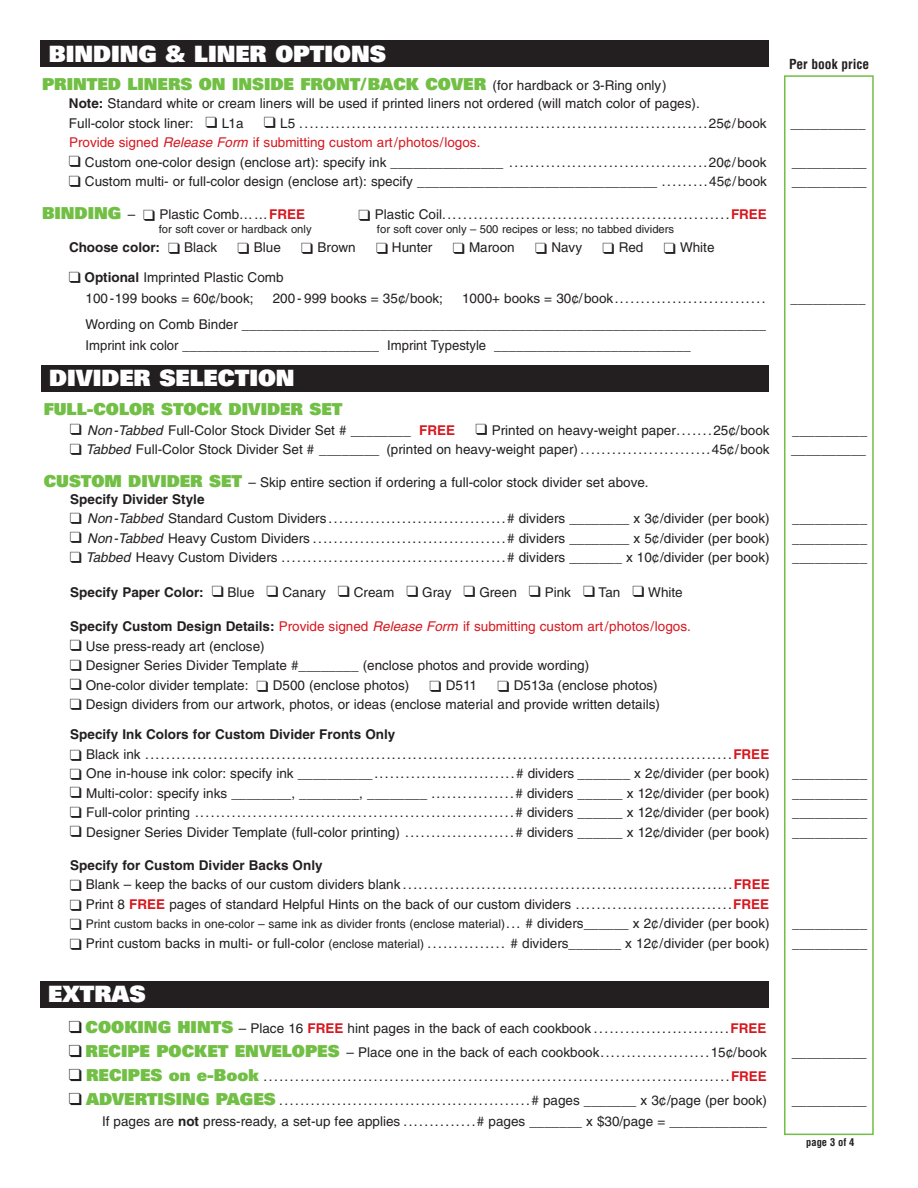
<style>
.page{position:relative;width:918px;height:1188px;background:#fff}
.page>*{position:absolute;margin:0;border:0;box-sizing:border-box;transform-origin:0 0}
.t1{font:900 22.5px "Univers";color:#fff}
.t2{font:900 16.5px "Univers";color:#71bf44}
.t3{font:13.5px/21px "Helvetica";color:#231f20}
.t4{font:13.5px "Helvetica";color:#d8171f}
.t5{font:700 13.5px "Helvetica";color:#231f20}
.t6{font:700 condensed 13.5px "Helvetica";color:#231f20}
.t7{font:12px "Helvetica";color:#231f20}
.t8{font:11.25px "Helvetica";color:#231f20}
.t9{font:700 condensed 10.5px "Helvetica";color:#231f20}
.s1{font-family:"Helvetica";font-weight:400;font-size:13.5px;color:#231f20}
.s2{font-weight:700}
.s3{font-style:italic}
.s4{font-family:"Univers";font-weight:900;font-size:16.5px;color:#71bf44}
.s5{font-weight:700;color:#d8171f}
.s6{font-weight:400}
.s7{font-weight:700;color:#231f20}
.s8{font-size:13.5px}
.s9{font-size:12px}
</style>
<div class="page">
<div style="left:40px;top:40px;width:729px;height:28px;background:#231f20"></div>
<div style="left:784px;top:75px;width:90px;height:1060px;border:2px solid #71bf44"></div>
<div style="left:41px;top:365px;width:728px;height:27px;background:#231f20"></div>
<div style="left:40px;top:981px;width:729px;height:27px;background:#231f20"></div>
<h1 class="t1" style="left:49px;top:45px;width:339px">BINDING &amp; LINER OPTIONS</h1>
<p class="t6" style="left:789px;top:57px;width:82px">Per book price</p>
<p class="t2" style="left:42px;top:79px;width:626px">PRINTED LINERS ON INSIDE FRONT/BACK COVER <span class="s1">(for hardback or 3-Ring only)</span></p>
<p class="t3" style="left:69px;top:95px;width:632px;line-height:19.5px"><span class="s2">Note:</span> Standard white or cream liners will be used if printed liners not ordered (will match color of pages).<br>Full-color stock liner: ❑ L1a</p>
<p class="t3" style="left:264px;top:114px;width:504px">❑ L5 ..............................................................................25¢/book</p>
<p class="t3" style="left:790px;top:114px;width:77px">__________</p>
<p class="t4" style="left:69px;top:138px;width:413px">Provide signed <span class="s3">Release Form</span> if submitting custom art/photos/logos.</p>
<p class="t3" style="left:69px;top:153px;width:699px">❑ Custom one-color design (enclose art): specify ink _______________ ......................................20¢/book</p>
<p class="t3" style="left:792px;top:153px;width:77px">__________</p>
<p class="t3" style="left:69px;top:173px;width:700px">❑ Custom multi- or full-color design (enclose art): specify ________________________________ .........45¢/book</p>
<p class="t3" style="left:792px;top:173px;width:77px">__________</p>
<p class="t3" style="left:42px;top:206px;width:265px"><span class="s4">BINDING</span> – ❑ Plastic Comb……<span class="s5">FREE</span></p>
<p class="t3" style="left:359px;top:206px;width:410px">❑ Plastic Coil.......................................................<span class="s5">FREE</span></p>
<p class="t8" style="left:159px;top:225px;width:154px">for soft cover or hardback only</p>
<p class="t8" style="left:377px;top:225px;width:299px">for soft cover only – 500 recipes or less; no tabbed dividers</p>
<p class="t5" style="left:69px;top:243px;width:150px">Choose color: ❑ <span class="s6">Black</span></p>
<p class="t3" style="left:238px;top:239px;width:44px">❑ Blue</p>
<p class="t3" style="left:302px;top:239px;width:56px">❑ Brown</p>
<p class="t3" style="left:376px;top:239px;width:58px">❑ Hunter</p>
<p class="t3" style="left:453px;top:239px;width:63px">❑ Maroon</p>
<p class="t3" style="left:535px;top:239px;width:48px">❑ Navy</p>
<p class="t3" style="left:603px;top:239px;width:42px">❑ Red</p>
<p class="t3" style="left:664px;top:239px;width:52px">❑ White</p>
<p class="t3" style="left:85px;top:269px;width:200px;text-indent:-16px">❑ <span class="s2">Optional</span> Imprinted Plastic Comb<br>100-199 books = 60¢/book;</p>
<p class="t3" style="left:273px;top:290px;width:172px">200- 999 books = 35¢/book;</p>
<p class="t3" style="left:462px;top:290px;width:305px">1000+ books = 30¢/book.............................</p>
<p class="t3" style="left:790px;top:290px;width:77px">__________</p>
<p class="t3" style="left:85px;top:315px;width:682px">Wording on Comb Binder ________________________________________________________________________<br>Imprint ink color ___________________________ Imprint Typestyle ___________________________</p>
<h1 class="t1" style="left:49px;top:370px;width:247px">DIVIDER SELECTION</h1>
<p class="t2" style="left:44px;top:403px;width:300px">FULL-COLOR STOCK DIVIDER SET</p>
<p class="t3" style="left:70px;top:421px;width:386px">❑ <span class="s3">Non-Tabbed</span> Full-Color Stock Divider Set # ________ <span class="s5">FREE</span></p>
<p class="t3" style="left:476px;top:421px;width:295px">❑ Printed on heavy-weight paper.......25¢/book</p>
<p class="t3" style="left:792px;top:421px;width:77px">__________</p>
<p class="t3" style="left:70px;top:440px;width:701px">❑ <span class="s3">Tabbed</span> Full-Color Stock Divider Set # ________ (printed on heavy-weight paper) .........................45¢/book</p>
<p class="t3" style="left:791px;top:440px;width:77px">__________</p>
<p class="t3" style="left:70px;top:476px;width:580px;line-height:16.5px;text-indent:-27px"><span class="s4">CUSTOM DIVIDER SET</span> – Skip entire section if ordering a full-color stock divider set above.<br><span class="s2">Specify Divider Style</span></p>
<p class="t3" style="left:70px;top:509px;width:701px">❑ <span class="s3">Non-Tabbed</span> Standard Custom Dividers ..................................# dividers ________ x 3¢/divider (per book)</p>
<p class="t3" style="left:792px;top:509px;width:77px">__________</p>
<p class="t3" style="left:70px;top:529px;width:701px">❑ <span class="s3">Non-Tabbed</span> Heavy Custom Dividers .....................................# dividers ________ x 5¢/divider (per book)</p>
<p class="t3" style="left:792px;top:529px;width:77px">__________</p>
<p class="t3" style="left:70px;top:548px;width:701px">❑ <span class="s3">Tabbed</span> Heavy Custom Dividers ...........................................# dividers _______ x 10¢/divider (per book)</p>
<p class="t3" style="left:792px;top:548px;width:77px">__________</p>
<p class="t3" style="left:70px;top:583px;width:614px"><span class="s2">Specify Paper Color:</span> ❑ Blue ❑ Canary ❑ Cream ❑ Gray ❑ Green ❑ Pink ❑ Tan ❑ White</p>
<p class="t4" style="left:70px;top:622px;width:622px"><span class="s7">Specify Custom Design Details:</span> Provide signed <span class="s3">Release Form</span> if submitting custom art/photos/logos.</p>
<p class="t3" style="left:70px;top:637px;width:196px">❑ Use press-ready art (enclose)</p>
<p class="t3" style="left:70px;top:656px;width:520px">❑ Designer Series Divider Template #________ (enclose photos and provide wording)</p>
<p class="t3" style="left:70px;top:676px;width:341px">❑ One-color divider template: ❑ D500 (enclose photos)</p>
<p class="t3" style="left:430px;top:676px;width:49px">❑ D511</p>
<p class="t3" style="left:498px;top:676px;width:162px">❑ D513a (enclose photos)</p>
<p class="t3" style="left:70px;top:695px;width:591px">❑ Design dividers from our artwork, photos, or ideas (enclose material and provide written details)</p>
<p class="t5" style="left:70px;top:730px;width:327px">Specify Ink Colors for Custom Divider Fronts Only</p>
<p class="t3" style="left:70px;top:745px;width:701px">❑ Black ink ................................................................................................................<span class="s5">FREE</span></p>
<p class="t3" style="left:70px;top:764px;width:701px">❑ One in-house ink color: specify ink __________...........................# dividers _______ x 2¢/divider (per book)</p>
<p class="t3" style="left:792px;top:764px;width:77px">__________</p>
<p class="t3" style="left:70px;top:784px;width:701px">❑ Multi-color: specify inks ________, ________, ________ ................# dividers ______ x 12¢/divider (per book)</p>
<p class="t3" style="left:792px;top:784px;width:77px">__________</p>
<p class="t3" style="left:70px;top:803px;width:701px">❑ Full-color printing .............................................................# dividers ______ x 12¢/divider (per book)</p>
<p class="t3" style="left:792px;top:803px;width:77px">__________</p>
<p class="t3" style="left:70px;top:823px;width:701px">❑ Designer Series Divider Template (full-color printing) .....................# dividers ______ x 12¢/divider (per book)</p>
<p class="t3" style="left:792px;top:823px;width:77px">__________</p>
<p class="t5" style="left:70px;top:860px;width:254px">Specify for Custom Divider Backs Only</p>
<p class="t3" style="left:70px;top:875px;width:701px">❑ Blank – keep the backs of our custom dividers blank...............................................................<span class="s5">FREE</span></p>
<p class="t3" style="left:70px;top:895px;width:701px">❑ Print 8 <span class="s5">FREE</span> pages of standard Helpful Hints on the back of our custom dividers ..............................<span class="s5">FREE</span></p>
<p class="t7" style="left:70px;top:920px;width:701px">❑ Print custom backs in one-color – same ink as divider fronts (enclose material)<span class="s8">... # dividers______ x 2¢/divider (per book)</span></p>
<p class="t3" style="left:792px;top:914px;width:77px">__________</p>
<p class="t3" style="left:70px;top:934px;width:701px">❑ Print custom backs in multi- or full-color <span class="s9">(enclose material)</span> ............... # dividers_______ x 12¢/divider (per book)</p>
<p class="t3" style="left:792px;top:934px;width:77px">__________</p>
<h1 class="t1" style="left:48px;top:986px;width:99px">EXTRAS</h1>
<p class="t3" style="left:69px;top:1019px;width:699px">❑ <span class="s4">COOKING HINTS</span> – Place 16 <span class="s5">FREE</span> hint pages in the back of each cookbook ..........................<span class="s5">FREE</span></p>
<p class="t3" style="left:69px;top:1043px;width:699px">❑ <span class="s4">RECIPE POCKET ENVELOPES</span> – Place one in the back of each cookbook.....................15¢/book</p>
<p class="t3" style="left:69px;top:1067px;width:700px">❑ <span class="s4">RECIPES on e-Book</span> .........................................................................................<span class="s5">FREE</span></p>
<p class="t3" style="left:69px;top:1091px;width:700px">❑ <span class="s4">ADVERTISING PAGES</span> ................................................# pages _______ x 3¢/page (per book)</p>
<p class="t3" style="left:102px;top:1112px;width:666px">If pages are <span class="s2">not</span> press-ready, a set-up fee applies ..............# pages _______ x $30/page = _____________</p>
<p class="t3" style="left:792px;top:1043px;width:77px">__________</p>
<p class="t3" style="left:792px;top:1091px;width:77px">__________</p>
<p class="t9" style="left:806px;top:1136px;width:50px">page 3 of 4</p>
</div>
